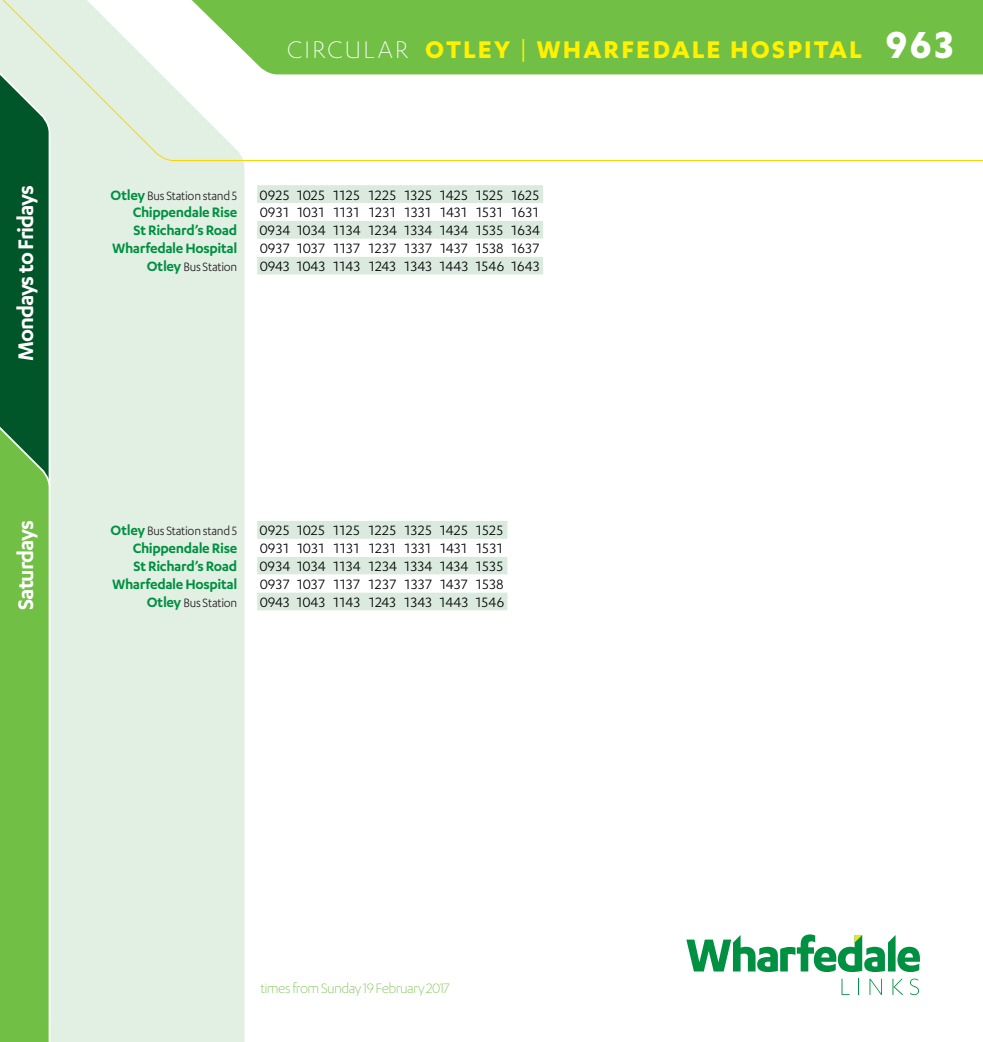
<style>
.page{position:relative;width:983px;height:1042px;background:#fff}
.page>*{position:absolute;margin:0;border:0;box-sizing:border-box;transform-origin:0 0}
.t1{font:700 43.75px "Karbon";color:#fff}
.t2{font:700 28px "Karbon";letter-spacing:.075em;color:#fff101}
.t3{font:600 24.5px "Karbon";letter-spacing:-.05em;color:#fff}
.t4{font:15.75px "Karbon";letter-spacing:-.065em;color:#000}
.t5{font:600 15.75px "Karbon";letter-spacing:-.02em;color:#009041}
.t6{font:300 15.75px "Karbon";letter-spacing:-.035em;color:#71bf44}
.t7{font:14px "Karbon";letter-spacing:-.02em;color:#231f20;scale:.95 1}
.s1{font-weight:300;color:#fff}
.s2{font-weight:400}
.s3{font-weight:600;font-size:15.75px;color:#009041}
</style>
<div class="page">
<svg style="left:841px;top:979px;width:8px;height:16px"></svg>
<svg style="left:869px;top:979px;width:12px;height:16px"></svg>
<svg style="left:892px;top:979px;width:11px;height:16px"></svg>
<svg style="left:910px;top:978px;width:8px;height:17px"></svg>
<svg style="left:686px;top:934px;width:233px;height:38px"></svg>
<div style="left:51px;top:161px;width:193px;height:881px;background:#e2efe3"></div>
<svg style="left:0;top:0;width:982px;height:161px"></svg>
<svg style="left:257px;top:185px;width:286px;height:89px"></svg>
<svg style="left:257px;top:521px;width:250px;height:89px"></svg>
<div style="left:176px;top:0;width:806px;height:74px;background:#71bf44"></div>
<svg style="left:0;top:57px;width:51px;height:354px;background:#256e48"></svg>
<svg style="left:0;top:411px;width:51px;height:631px;background:#71bb4b"></svg>
<p class="t3" style="left:12px;top:361px;width:177px;rotate:-90deg">Mondays to Fridays</p>
<p class="t3" style="left:12px;top:610px;width:91px;rotate:-90deg">Saturdays</p>
<p class="t2" style="left:287px;top:33px;width:576px"><span class="s1">CIRCULAR</span> OTLEY <span class="s2">|</span> WHARFEDALE HOSPITAL</p>
<p class="t1" style="left:886px;top:20px;width:69px">963</p>
<p class="t7" style="left:111px;top:188px;width:135px"><span class="s3">Otley</span> Bus Station stand 5</p>
<p class="t4" style="left:259px;top:186px;width:282px">0925 1025 1125 1225 1325 1425 1525 1625</p>
<p class="t5" style="left:133px;top:204px;width:106px">Chippendale Rise</p>
<p class="t4" style="left:260px;top:204px;width:102px">0931 1031 1131</p>
<p class="t4" style="left:367px;top:204px;width:174px">1231 1331 1431 1531 1631</p>
<p class="t5" style="left:133px;top:221px;width:105px">St Richard’s Road</p>
<p class="t4" style="left:259px;top:222px;width:282px">0934 1034 1134 1234 1334 1434 1535 1634</p>
<p class="t5" style="left:112px;top:239px;width:127px">Wharfedale Hospital</p>
<p class="t4" style="left:260px;top:240px;width:281px">0937 1037 1137 1237 1337 1437 1538 1637</p>
<p class="t7" style="left:147px;top:259px;width:97px"><span class="s3">Otley</span> Bus Station</p>
<p class="t4" style="left:259px;top:257px;width:282px">0943 1043 1143 1243 1343 1443 1546 1643</p>
<p class="t7" style="left:111px;top:523px;width:135px"><span class="s3">Otley</span> Bus Station stand 5</p>
<p class="t4" style="left:259px;top:522px;width:246px">0925 1025 1125 1225 1325 1425 1525</p>
<p class="t5" style="left:133px;top:539px;width:106px">Chippendale Rise</p>
<p class="t4" style="left:260px;top:540px;width:102px">0931 1031 1131</p>
<p class="t4" style="left:367px;top:540px;width:138px">1231 1331 1431 1531</p>
<p class="t5" style="left:133px;top:557px;width:105px">St Richard’s Road</p>
<p class="t4" style="left:259px;top:557px;width:246px">0934 1034 1134 1234 1334 1434 1535</p>
<p class="t5" style="left:112px;top:575px;width:127px">Wharfedale Hospital</p>
<p class="t4" style="left:260px;top:575px;width:246px">0937 1037 1137 1237 1337 1437 1538</p>
<p class="t7" style="left:147px;top:595px;width:97px"><span class="s3">Otley</span> Bus Station</p>
<p class="t4" style="left:259px;top:593px;width:246px">0943 1043 1143 1243 1343 1443 1546</p>
<p class="t6" style="left:260px;top:980px;width:190px">times from Sunday 19 February 2017</p>
</div>
